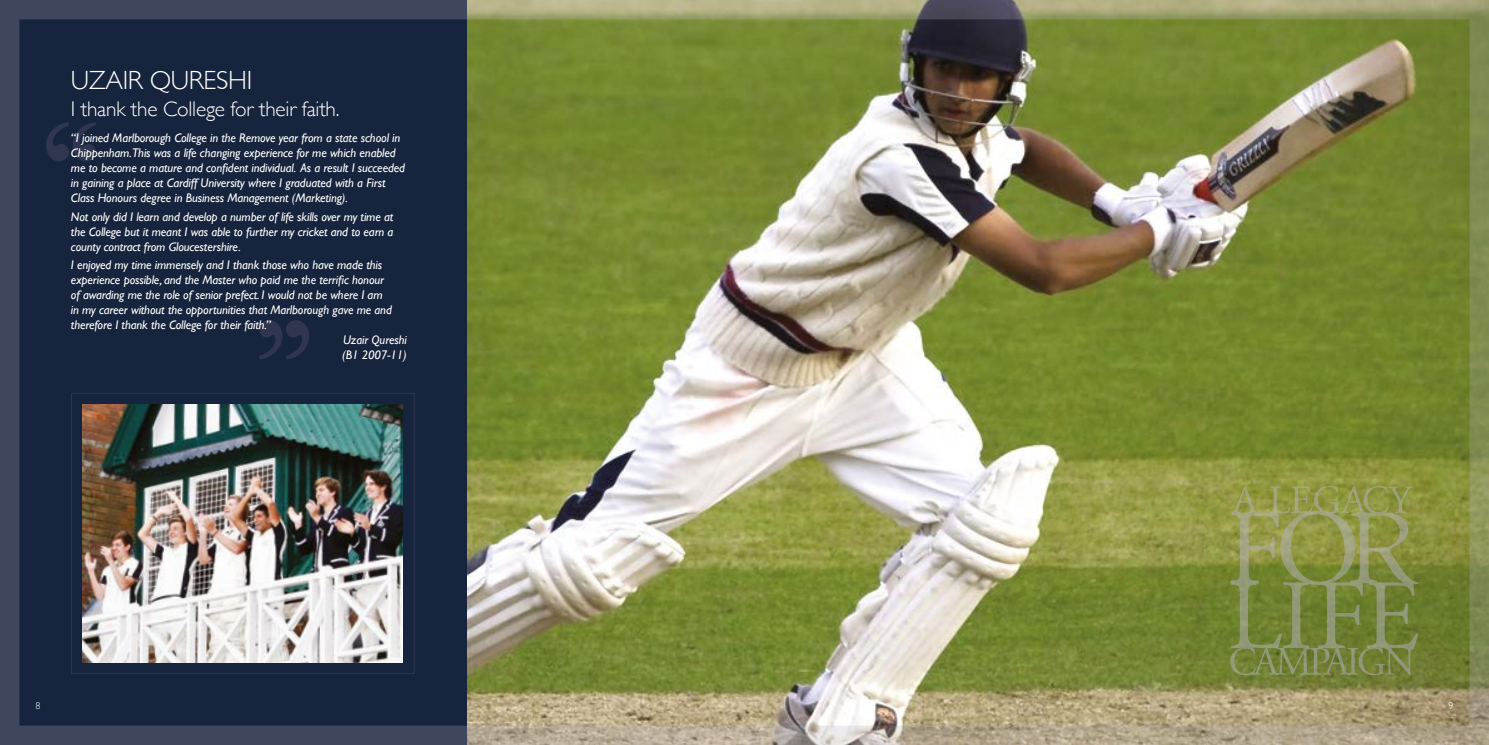
<style>
.page{position:relative;width:1489px;height:745px;background:#fff}
.page>*{position:absolute;margin:0;border:0;box-sizing:border-box;transform-origin:0 0}
.t1{font:143.75px "Tamil MN";color:#303650}
.t2{font:300 26.25px "Gill Sans";letter-spacing:-.01em;color:#fff}
.t3{font:300 21.25px "Gill Sans";letter-spacing:-.01em;color:#fff}
.t4{font:italic 12.5px/15px "Gill Sans";letter-spacing:-.01em;color:#fff}
.t5{font:300 10px "Gill Sans";color:#fff}
</style>
<div class="page">
<img style="left:0;top:0;width:1488px;height:744px">
<svg style="left:1230px;top:485px;width:188px;height:189px;background:#838e48"></svg>
<h2 class="t2" style="left:71px;top:60px;width:183px">UZAIR QURESHI</h2>
<h3 class="t3" style="left:71px;top:93px;width:270px">I thank the College for their faith.</h3>
<p class="t4" style="left:71px;top:130px;width:335px">“I joined Marlborough College in the Remove year from a state school in Chippenham.This was a life changing experience for me which enabled me to become a mature and confident individual. As a result I succeeded in gaining a place at Cardiff University where I graduated with a First Class Honours degree in Business Management (Marketing).</p>
<p class="t4" style="left:71px;top:209px;width:324px;text-align:justify">Not only did I learn and develop a number of life skills over my time at the College but it meant I was able to further my cricket and to earn a county contract from Gloucestershire.</p>
<p class="t4" style="left:71px;top:257px;width:313px">I enjoyed my time immensely and I thank those who have made this</p>
<p class="t4" style="left:71px;top:272px;width:315px">experience possible, and the Master who paid me the terrific honour</p>
<p class="t4" style="left:71px;top:287px;width:313px">of awarding me the role of senior prefect. I would not be where I am</p>
<p class="t4" style="left:71px;top:302px;width:322px">in my career without the opportunities that Marlborough gave me and</p>
<p class="t4" style="left:71px;top:317px;width:201px">therefore I thank the College for their faith.”</p>
<p class="t4" style="left:343px;top:332px;width:65px">Uzair Qureshi</p>
<p class="t4" style="left:342px;top:347px;width:66px">(B1 2007-11)</p>
<h1 class="t1" style="left:41px;top:83px;width:62px">“</h1>
<h1 class="t1" style="left:254px;top:281px;width:62px">”</h1>
<p class="t5" style="left:35px;top:697px;width:6px">8</p>
<p class="t5" style="left:1448px;top:697px;width:6px">9</p>
</div>
